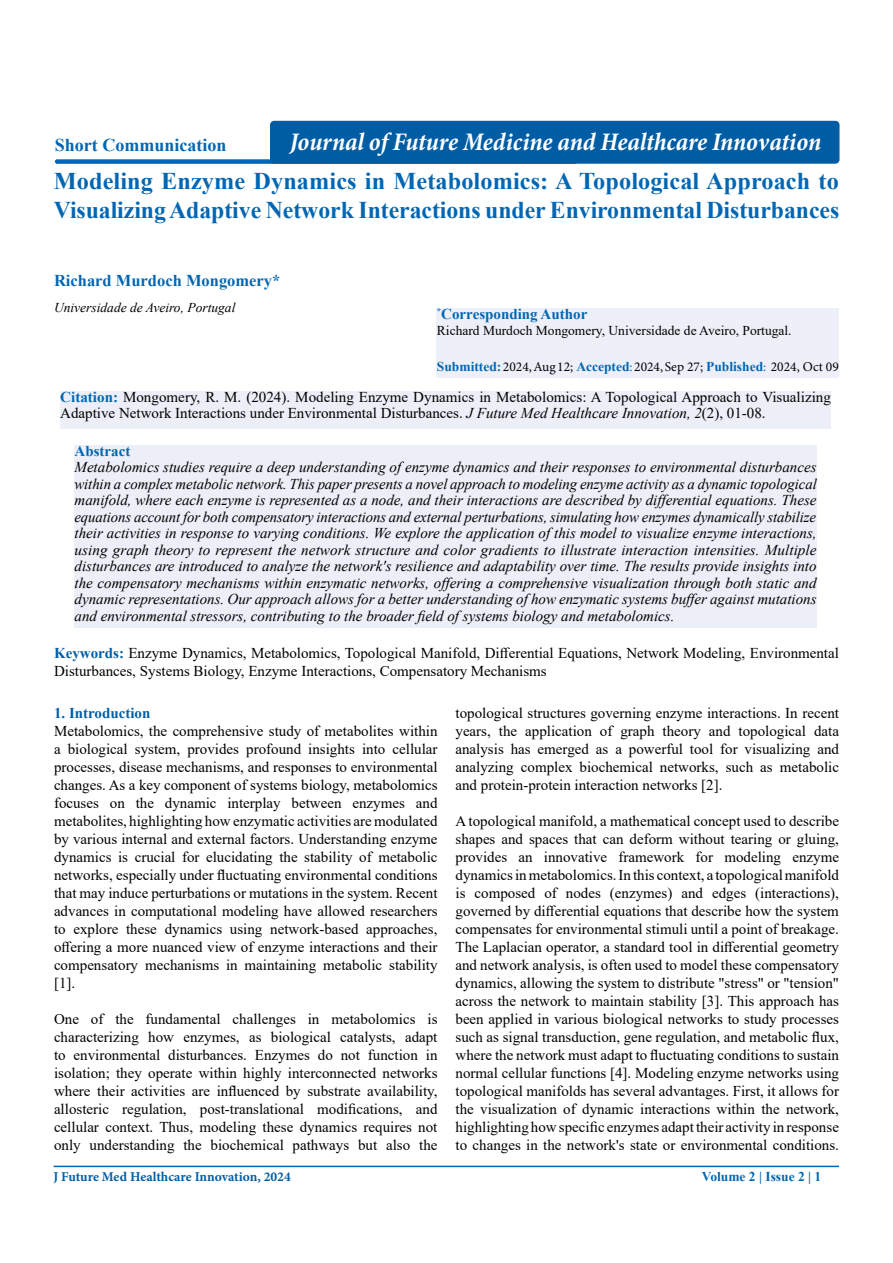
<style>
.page{position:relative;width:893px;height:1263px;background:#fff}
.page>*{position:absolute;margin:0;border:0;box-sizing:border-box;transform-origin:0 0}
.t1{font:italic 700 condensed 25.5px "Minion Pro";letter-spacing:-.005em;color:#fff}
.t2{font:700 24px/28.8px "Times New Roman";letter-spacing:-.005em;color:#0066b3}
.t3{font:700 18px "Times New Roman";color:#0066b3}
.t4{font:700 16.5px "Times New Roman";color:#0066b3}
.t5{font:15px/18px "Times New Roman";color:#000;text-align:justify}
.t6{font:italic 15px/16.5px "Times New Roman";color:#000;text-align:justify}
.t7{font:700 15px "Times New Roman";color:#0066b3}
.t8{font:700 15px "Times New Roman";color:#005ea5}
.t9{font:13.5px "Minion Pro";color:#000}
.t10{font:13.5px "Times New Roman";color:#000}
.t11{font:700 13.5px "Minion Pro";color:#005ea5}
.t12{font:italic 13.5px "Times New Roman";color:#000}
.t13{font:700 13.5px "Times New Roman";color:#0066b3}
.s1{font-family:"Times New Roman";font-weight:700;color:#0066b3}
.s2{color:#0066b3}
.s3{font-weight:700;color:#0066b3}
.s4{font-style:italic}
.s5{font-weight:700;color:#005ea5}
</style>
<div class="page">
<hr style="left:54px;top:1166px;width:785px;height:1px;background:#0066b3">
<div style="left:55px;top:159px;width:522px;height:5px;background:#0066b3;border-radius:2px"></div>
<div style="left:437px;top:308px;width:402px;height:70px;background:#eef0f9"></div>
<div style="left:60px;top:392px;width:771px;height:37px;background:#eceff7"></div>
<div style="left:75px;top:446px;width:741px;height:182px;background:#eceff7"></div>
<div style="left:270px;top:121px;width:569px;height:43px;background:#005da4;border-radius:4px"></div>
<p class="t3" style="left:55px;top:132px;width:173px">Short Communication</p>
<h1 class="t1" style="left:290px;top:124px;width:533px">Journal of Future Medicine and Healthcare Innovation</h1>
<h2 class="t2" style="left:54px;top:166px;width:787px">Modeling Enzyme Dynamics in Metabolomics: A Topological Approach to<br>Visualizing Adaptive Network Interactions under Environmental Disturbances</h2>
<p class="t4" style="left:54px;top:268px;width:228px">Richard Murdoch Mongomery*</p>
<p class="t12" style="left:54px;top:298px;width:183px">Universidade de Aveiro, Portugal</p>
<p class="t7" style="left:437px;top:303px;width:152px"><sup>*</sup>Corresponding Author</p>
<p class="t10" style="left:437px;top:321px;width:356px">Richard Murdoch Mongomery, Universidade de Aveiro, Portugal.</p>
<p class="t9" style="left:437px;top:358px;width:403px"><span class="s1">Submitted:</span>2024, Aug 12; <span class="s1">Accepted</span><span class="s2">:</span> 2024, Sep 27; <span class="s1">Published</span><span class="s2">:</span> 2024, Oct 09</p>
<p class="t5" style="left:60px;top:388px;width:772px;line-height:16.5px"><span class="s3">Citation:</span> Mongomery, R. M. (2024). Modeling Enzyme Dynamics in Metabolomics: A Topological Approach to Visualizing<br>Adaptive Network Interactions under Environmental Disturbances. <span class="s4">J Future Med Healthcare Innovation, 2</span>(2), 01-08.</p>
<p class="t7" style="left:75px;top:440px;width:57px">Abstract</p>
<p class="t6" style="left:75px;top:459px;width:744px">Metabolomics studies require a deep understanding of enzyme dynamics and their responses to environmental disturbances within a complex metabolic network. This paper presents a novel approach to modeling enzyme activity as a dynamic topological manifold, where each enzyme is represented as a node, and their interactions are described by differential equations. These equations account for both compensatory interactions and external perturbations, simulating how enzymes dynamically stabilize their activities in response to varying conditions. We explore the application of this model to visualize enzyme interactions, using graph theory to represent the network structure and color gradients to illustrate interaction intensities. Multiple disturbances are introduced to analyze the network's resilience and adaptability over time. The results provide insights into the compensatory mechanisms within enzymatic networks, offering a comprehensive visualization through both static and dynamic representations. Our approach allows for a better understanding of how enzymatic systems buffer against mutations and environmental stressors, contributing to the broader field of systems biology and metabolomics.</p>
<p class="t5" style="left:54px;top:644px;width:786px"><span class="s5">Keywords:</span> Enzyme Dynamics, Metabolomics, Topological Manifold, Differential Equations, Network Modeling, Environmental<br>Disturbances, Systems Biology, Enzyme Interactions, Compensatory Mechanisms</p>
<p class="t8" style="left:54px;top:702px;width:98px">1. Introduction</p>
<p class="t5" style="left:54px;top:721px;width:385px">Metabolomics, the comprehensive study of metabolites within a biological system, provides profound insights into cellular processes, disease mechanisms, and responses to environmental changes. As a key component of systems biology, metabolomics focuses on the dynamic interplay between enzymes and metabolites, highlighting how enzymatic activities are modulated by various internal and external factors. Understanding enzyme dynamics is crucial for elucidating the stability of metabolic networks, especially under fluctuating environmental conditions that may induce perturbations or mutations in the system. Recent advances in computational modeling have allowed researchers to explore these dynamics using network-based approaches, offering a more nuanced view of enzyme interactions and their compensatory mechanisms in maintaining metabolic stability [1].</p>
<p class="t5" style="left:54px;top:1009px;width:385px">One of the fundamental challenges in metabolomics is characterizing how enzymes, as biological catalysts, adapt to environmental disturbances. Enzymes do not function in isolation; they operate within highly interconnected networks where their activities are influenced by substrate availability, allosteric regulation, post-translational modifications, and cellular context. Thus, modeling these dynamics requires not only understanding the biochemical pathways but also the</p>
<p class="t5" style="left:455px;top:703px;width:385px">topological structures governing enzyme interactions. In recent years, the application of graph theory and topological data analysis has emerged as a powerful tool for visualizing and analyzing complex biochemical networks, such as metabolic and protein-protein interaction networks [2].</p>
<p class="t5" style="left:455px;top:811px;width:385px">A topological manifold, a mathematical concept used to describe shapes and spaces that can deform without tearing or gluing, provides an innovative framework for modeling enzyme dynamics in metabolomics. In this context, a topological manifold is composed of nodes (enzymes) and edges (interactions), governed by differential equations that describe how the system compensates for environmental stimuli until a point of breakage.<br>The Laplacian operator, a standard tool in differential geometry and network analysis, is often used to model these compensatory dynamics, allowing the system to distribute "stress" or "tension" across the network to maintain stability [3]. This approach has been applied in various biological networks to study processes such as signal transduction, gene regulation, and metabolic flux, where the network must adapt to fluctuating conditions to sustain normal cellular functions [4]. Modeling enzyme networks using topological manifolds has several advantages. First, it allows for the visualization of dynamic interactions within the network, highlighting how specific enzymes adapt their activity in response to changes in the network's state or environmental conditions.</p>
<p class="t11" style="left:53px;top:1167px;width:239px">J Future Med Healthcare Innovation, 2024</p>
<p class="t13" style="left:702px;top:1166px;width:121px">Volume 2 | Issue 2 | 1</p>
</div>
